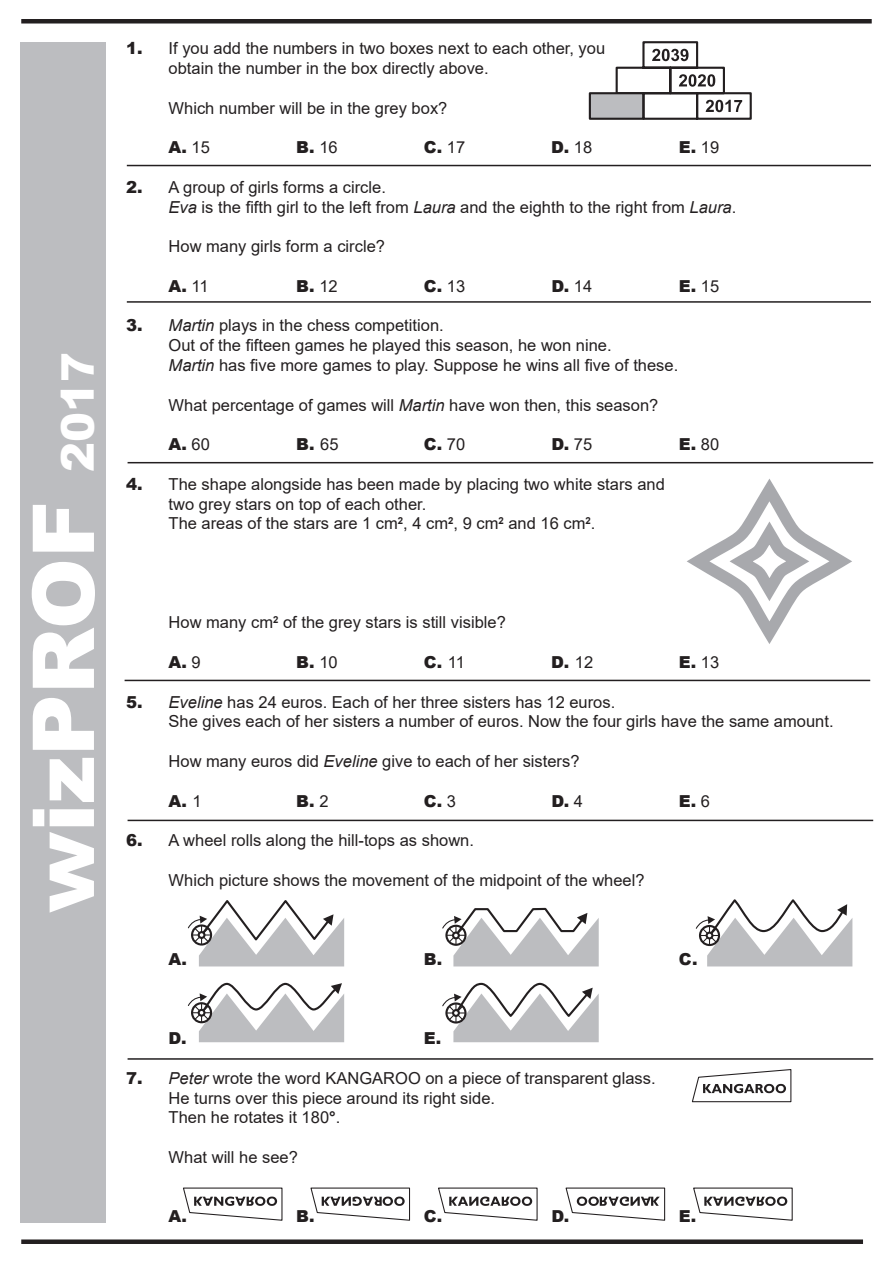
<style>
.page{position:relative;width:893px;height:1263px;background:#fff}
.page>*{position:absolute;margin:0;border:0;box-sizing:border-box;transform-origin:0 0}
.t1{font:900 85.5px "Arial";color:#fff}
.t2{font:16.5px/19.8px "Arial";color:#231f20}
.t3{font:900 16.5px "Arial";color:#231f20}
.s1{font-size:45px}
.s2{font-weight:900}
.s3{font-weight:400}
.s4{font-style:italic}
.s5{font-family:"Arial Narrow";font-weight:700}
</style>
<div class="page">
<div style="left:21px;top:43px;width:85px;height:1179px;background:#bcbdc0"></div>
<div style="left:21px;top:1239px;width:842px;height:5px;background:#231f20"></div>
<div style="left:21px;top:19px;width:851px;height:5px;background:#231f20"></div>
<hr style="left:127px;top:165px;width:744px;height:1px;background:#231f20">
<hr style="left:128px;top:820px;width:745px;height:1px;background:#231f20">
<hr style="left:128px;top:1058px;width:745px;height:2px;background:#231f20">
<hr style="left:127px;top:301px;width:744px;height:2px;background:#231f20">
<hr style="left:128px;top:462px;width:745px;height:1px;background:#231f20">
<hr style="left:125px;top:680px;width:745px;height:1px;background:#231f20">
<svg style="left:687px;top:479px;width:165px;height:165px"></svg>
<div style="left:735px;top:527px;width:69px;height:68px;border:12px solid #a8a9ad;border-radius:50%"></div>
<div style="left:590px;top:93px;width:53px;height:26px;background:#bcbdc0"></div>
<div style="left:589px;top:92px;width:55px;height:28px;border:2px solid #231f20"></div>
<svg style="left:614px;top:41px;width:138px;height:79px"></svg>
<svg style="left:692px;top:1069px;width:100px;height:34px"></svg>
<svg style="left:183px;top:1187px;width:610px;height:34px"></svg>
<svg style="left:187px;top:982px;width:157px;height:60px"></svg>
<div style="left:198px;top:1009px;width:8px;height:8px;border:2px solid #231f20;border-radius:50%"></div>
<svg style="left:187px;top:900px;width:157px;height:66px"></svg>
<div style="left:198px;top:931px;width:8px;height:8px;border:2px solid #231f20;border-radius:50%"></div>
<svg style="left:442px;top:907px;width:157px;height:59px"></svg>
<div style="left:452px;top:931px;width:8px;height:8px;border:2px solid #231f20;border-radius:50%"></div>
<svg style="left:695px;top:899px;width:157px;height:67px"></svg>
<div style="left:706px;top:931px;width:7px;height:8px;border:2px solid #231f20;border-radius:50%"></div>
<svg style="left:442px;top:982px;width:157px;height:60px"></svg>
<div style="left:452px;top:1009px;width:8px;height:8px;border:2px solid #231f20;border-radius:50%"></div>
<h1 class="t1" style="left:1px;top:913px;width:562px;rotate:-90deg">wizPROF <span class="s1">2017</span></h1>
<p class="t2" style="left:169px;top:38px;width:438px;text-indent:-43px"><span class="s2">1.</span> If you add the numbers in two boxes next to each other, you obtain the number in the box directly above.</p>
<p class="t2" style="left:169px;top:98px;width:280px">Which number will be in the grey box?</p>
<p class="t3" style="left:169px;top:135px;width:43px">A. <span class="s3">15</span></p>
<p class="t3" style="left:296px;top:135px;width:43px">B. <span class="s3">16</span></p>
<p class="t3" style="left:424px;top:135px;width:43px">C. <span class="s3">17</span></p>
<p class="t3" style="left:551px;top:135px;width:42px">D. <span class="s3">18</span></p>
<p class="t3" style="left:679px;top:135px;width:42px">E. <span class="s3">19</span></p>
<p class="t2" style="left:169px;top:177px;width:569px;text-indent:-43px"><span class="s2">2.</span> A group of girls forms a circle.<br><span class="s4">Eva</span> is the fifth girl to the left from <span class="s4">Laura</span> and the eighth to the right from <span class="s4">Laura</span>.</p>
<p class="t2" style="left:169px;top:236px;width:218px">How many girls form a circle?</p>
<p class="t3" style="left:169px;top:274px;width:42px">A. <span class="s3">11</span></p>
<p class="t3" style="left:296px;top:274px;width:43px">B. <span class="s3">12</span></p>
<p class="t3" style="left:424px;top:274px;width:43px">C. <span class="s3">13</span></p>
<p class="t3" style="left:551px;top:274px;width:42px">D. <span class="s3">14</span></p>
<p class="t3" style="left:679px;top:274px;width:42px">E. <span class="s3">15</span></p>
<p class="t2" style="left:169px;top:316px;width:511px;text-indent:-43px"><span class="s2">3.</span> <span class="s4">Martin</span> plays in the chess competition.<br>Out of the fifteen games he played this season, he won nine.<br><span class="s4">Martin</span> has five more games to play. Suppose he wins all five of these.</p>
<p class="t2" style="left:169px;top:395px;width:491px">What percentage of games will <span class="s4">Martin</span> have won then, this season?</p>
<p class="t3" style="left:169px;top:432px;width:43px">A. <span class="s3">60</span></p>
<p class="t3" style="left:296px;top:432px;width:44px">B. <span class="s3">65</span></p>
<p class="t3" style="left:424px;top:432px;width:43px">C. <span class="s3">70</span></p>
<p class="t3" style="left:551px;top:432px;width:42px">D. <span class="s3">75</span></p>
<p class="t3" style="left:679px;top:432px;width:42px">E. <span class="s3">80</span></p>
<p class="t2" style="left:169px;top:474px;width:498px;text-indent:-43px"><span class="s2">4.</span> The shape alongside has been made by placing two white stars and two grey stars on top of each other.<br>The areas of the stars are 1 cm<sup>2</sup>, 4 cm<sup>2</sup>, 9 cm<sup>2</sup> and 16 cm<sup>2</sup>.</p>
<p class="t2" style="left:169px;top:613px;width:339px">How many cm<sup>2</sup> of the grey stars is still visible?</p>
<p class="t3" style="left:169px;top:650px;width:34px">A. <span class="s3">9</span></p>
<p class="t3" style="left:296px;top:650px;width:43px">B. <span class="s3">10</span></p>
<p class="t3" style="left:424px;top:650px;width:43px">C. <span class="s3">11</span></p>
<p class="t3" style="left:551px;top:650px;width:43px">D. <span class="s3">12</span></p>
<p class="t3" style="left:679px;top:650px;width:42px">E. <span class="s3">13</span></p>
<p class="t2" style="left:169px;top:692px;width:666px;text-indent:-43px"><span class="s2">5.</span> <span class="s4">Eveline</span> has 24 euros. Each of her three sisters has 12 euros.<br>She gives each of her sisters a number of euros. Now the four girls have the same amount.</p>
<p class="t2" style="left:169px;top:751px;width:412px">How many euros did <span class="s4">Eveline</span> give to each of her sisters?</p>
<p class="t3" style="left:169px;top:789px;width:34px">A. <span class="s3">1</span></p>
<p class="t3" style="left:296px;top:789px;width:34px">B. <span class="s3">2</span></p>
<p class="t3" style="left:424px;top:789px;width:34px">C. <span class="s3">3</span></p>
<p class="t3" style="left:551px;top:789px;width:33px">D. <span class="s3">4</span></p>
<p class="t3" style="left:679px;top:789px;width:33px">E. <span class="s3">6</span></p>
<p class="t2" style="left:126px;top:830px;width:349px"><span class="s2">6.</span> A wheel rolls along the hill-tops as shown.</p>
<p class="t2" style="left:169px;top:870px;width:477px">Which picture shows the movement of the midpoint of the wheel?</p>
<p class="t3" style="left:169px;top:947px;width:20px">A.</p>
<p class="t3" style="left:424px;top:947px;width:20px">B.</p>
<p class="t3" style="left:679px;top:947px;width:20px">C.</p>
<p class="t3" style="left:169px;top:1026px;width:20px">D.</p>
<p class="t3" style="left:424px;top:1026px;width:19px">E.</p>
<p class="t2" style="left:169px;top:1068px;width:488px;text-indent:-43px"><span class="s2">7.</span> <span class="s4">Peter</span> wrote the word KANGAROO on a piece of transparent glass.<br>He turns over this piece around its right side.<br>Then he rotates it 180<span class="s5">°</span>.</p>
<p class="t2" style="left:169px;top:1147px;width:131px">What will he see?</p>
<p class="t3" style="left:169px;top:1204px;width:20px">A.</p>
<p class="t3" style="left:296px;top:1204px;width:20px">B.</p>
<p class="t3" style="left:424px;top:1204px;width:20px">C.</p>
<p class="t3" style="left:551px;top:1204px;width:20px">D.</p>
<p class="t3" style="left:679px;top:1204px;width:19px">E.</p>
</div>
